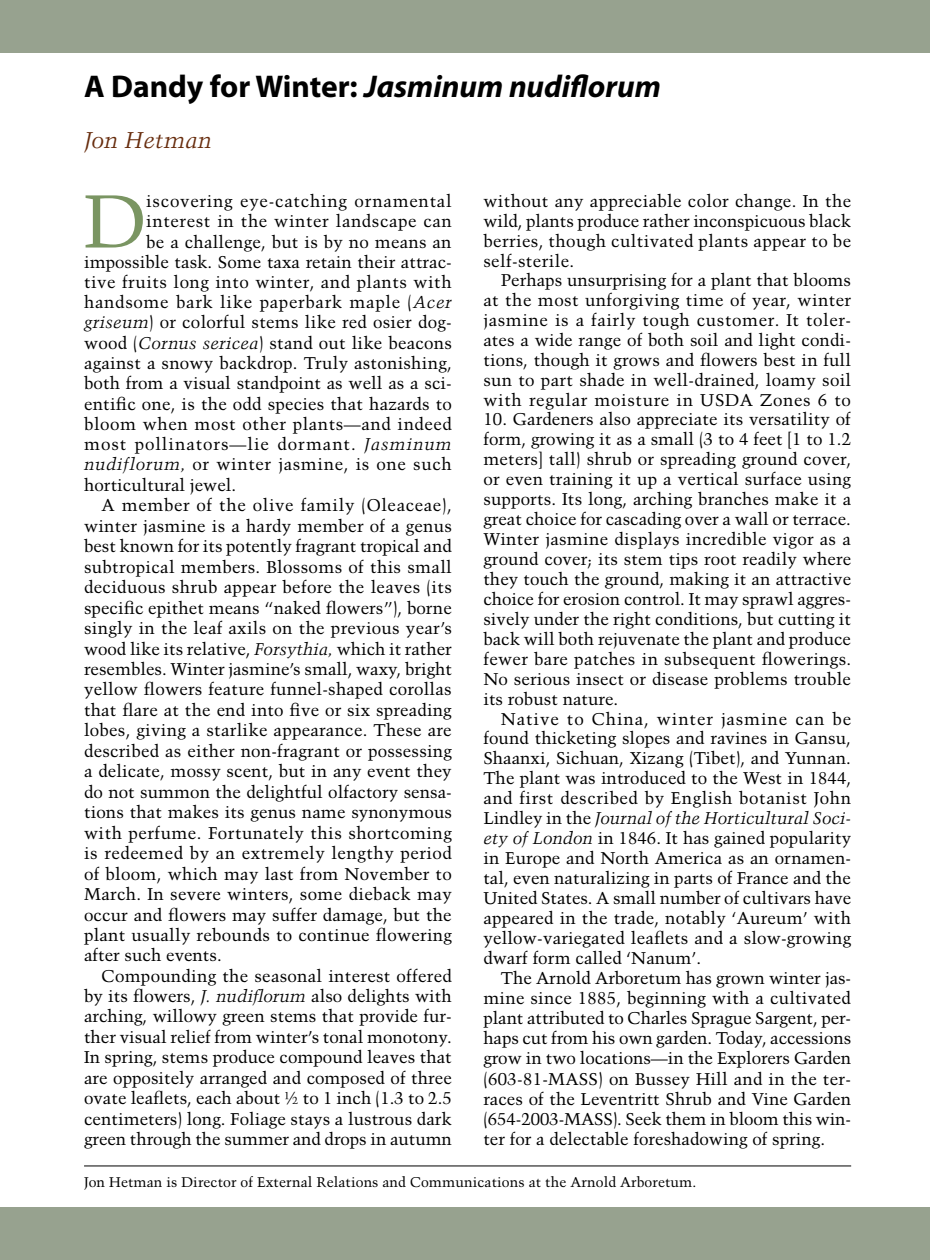
<style>
.page{position:relative;width:930px;height:1260px;background:#fff}
.page>*{position:absolute;margin:0;border:0;box-sizing:border-box;transform-origin:0 0}
.t1{font:74.73px "Trump Mediaeval";color:#7a9562}
.t2{font:italic 700 31.5px "Myriad Pro";color:#000}
.t3{font:italic 22.75px "Trump Mediaeval";color:#672c0d}
.t4{font:16.97px/19.9px "Trump Mediaeval";letter-spacing:.01em;color:#000;text-align:justify}
.t5{font:16.97px "Trump Mediaeval";letter-spacing:.03em;color:#000}
.t6{font:16.97px "Trump Mediaeval";letter-spacing:.035em;color:#000}
.t7{font:16.97px "Trump Mediaeval";letter-spacing:.04em;color:#000}
.t8{font:16.97px "Trump Mediaeval";letter-spacing:.055em;color:#000}
.t9{font:14px "Trump Mediaeval";letter-spacing:.005em;color:#000}
.s1{font-style:normal}
.s2{font-style:italic}
</style>
<div class="page">
<div style="left:0;top:0;width:929px;height:52px;background:#97a28f"></div>
<div style="left:0;top:1208px;width:929px;height:52px;background:#97a28f"></div>
<hr style="left:84px;top:1166px;width:766px;height:1px;background:#000">
<h2 class="t2" style="left:84px;top:66px;width:578px"><span class="s1">A Dandy for Winter:</span> Jasminum nudiflorum</h2>
<h3 class="t3" style="left:84px;top:126px;width:129px">Jon Hetman</h3>
<h1 class="t1" style="left:84px;top:176px;width:64px">D</h1>
<p class="t7" style="left:146px;top:191px;width:307px">iscovering eye-catching ornamental</p>
<p class="t5" style="left:146px;top:211px;width:307px">interest in the winter landscape can</p>
<p class="t4" style="left:146px;top:231px;width:307px">be a challenge, but is by no means an</p>
<p class="t4" style="left:84px;top:252px;width:369px">impossible task. Some taxa retain their attrac-</p>
<p class="t4" style="left:84px;top:272px;width:369px">tive fruits long into winter, and plants with</p>
<p class="t7" style="left:84px;top:292px;width:369px">handsome bark like paperbark maple (<span class="s2">Acer</span></p>
<p class="t4" style="left:84px;top:312px;width:369px"><span class="s2">griseum</span>) or colorful stems like red osier dog-</p>
<p class="t4" style="left:84px;top:333px;width:369px">wood (<span class="s2">Cornus sericea</span>) stand out like beacons</p>
<p class="t4" style="left:84px;top:353px;width:369px">against a snowy backdrop. Truly astonishing,</p>
<p class="t4" style="left:84px;top:373px;width:369px">both from a visual standpoint as well as a sci-</p>
<p class="t4" style="left:84px;top:393px;width:369px">entific one, is the odd species that hazards to</p>
<p class="t5" style="left:84px;top:414px;width:369px">bloom when most other plants—and indeed</p>
<p class="t8" style="left:84px;top:434px;width:369px">most pollinators—lie dormant. <span class="s2">Jasminum</span></p>
<p class="t6" style="left:84px;top:454px;width:369px"><span class="s2">nudiflorum,</span> or winter jasmine, is one such</p>
<p class="t4" style="left:84px;top:475px;width:154px">horticultural jewel.</p>
<p class="t6" style="left:102px;top:495px;width:352px">A member of the olive family (Oleaceae),</p>
<p class="t4" style="left:84px;top:516px;width:369px">winter jasmine is a hardy member of a genus</p>
<p class="t4" style="left:84px;top:536px;width:369px">best known for its potently fragrant tropical and</p>
<p class="t4" style="left:84px;top:557px;width:369px">subtropical members. Blossoms of this small</p>
<p class="t4" style="left:84px;top:577px;width:369px">deciduous shrub appear before the leaves (its</p>
<p class="t4" style="left:84px;top:597px;width:369px">specific epithet means “naked flowers”), borne</p>
<p class="t4" style="left:84px;top:618px;width:369px">singly in the leaf axils on the previous year’s</p>
<p class="t4" style="left:84px;top:638px;width:369px">wood like its relative, <span class="s2">Forsythia,</span> which it rather</p>
<p class="t4" style="left:84px;top:659px;width:369px">resembles. Winter jasmine’s small, waxy, bright</p>
<p class="t4" style="left:84px;top:679px;width:369px">yellow flowers feature funnel-shaped corollas</p>
<p class="t4" style="left:84px;top:700px;width:369px">that flare at the end into five or six spreading</p>
<p class="t4" style="left:84px;top:720px;width:369px">lobes, giving a starlike appearance. These are</p>
<p class="t4" style="left:84px;top:741px;width:369px">described as either non-fragrant or possessing</p>
<p class="t4" style="left:84px;top:761px;width:369px">a delicate, mossy scent, but in any event they</p>
<p class="t4" style="left:84px;top:782px;width:369px">do not summon the delightful olfactory sensa-</p>
<p class="t4" style="left:84px;top:802px;width:369px">tions that makes its genus name synonymous</p>
<p class="t4" style="left:84px;top:823px;width:369px">with perfume. Fortunately this shortcoming</p>
<p class="t5" style="left:84px;top:843px;width:369px">is redeemed by an extremely lengthy period</p>
<p class="t4" style="left:84px;top:864px;width:369px">of bloom, which may last from November to</p>
<p class="t4" style="left:84px;top:884px;width:369px">March. In severe winters, some dieback may</p>
<p class="t4" style="left:84px;top:905px;width:369px">occur and flowers may suffer damage, but the</p>
<p class="t4" style="left:84px;top:925px;width:369px">plant usually rebounds to continue flowering</p>
<p class="t4" style="left:84px;top:945px;width:139px">after such events.</p>
<p class="t4" style="left:102px;top:966px;width:351px">Compounding the seasonal interest offered</p>
<p class="t4" style="left:84px;top:986px;width:369px">by its flowers, <span class="s2">J. nudiflorum</span> also delights with</p>
<p class="t4" style="left:84px;top:1006px;width:369px">arching, willowy green stems that provide fur-</p>
<p class="t4" style="left:84px;top:1027px;width:369px">ther visual relief from winter’s tonal monotony.</p>
<p class="t4" style="left:84px;top:1047px;width:369px">In spring, stems produce compound leaves that</p>
<p class="t4" style="left:84px;top:1068px;width:369px">are oppositely arranged and composed of three</p>
<p class="t4" style="left:84px;top:1088px;width:369px">ovate leaflets, each about ½ to 1 inch (1.3 to 2.5</p>
<p class="t4" style="left:84px;top:1109px;width:369px">centimeters) long. Foliage stays a lustrous dark</p>
<p class="t4" style="left:84px;top:1129px;width:369px">green through the summer and drops in autumn</p>
<p class="t4" style="left:483px;top:191px;width:369px">without any appreciable color change. In the wild, plants produce rather inconspicuous black berries, though cultivated plants appear to be self-sterile.</p>
<p class="t4" style="left:483px;top:270px;width:369px;text-indent:18px">Perhaps unsurprising for a plant that blooms at the most unforgiving time of year, winter jasmine is a fairly tough customer. It toler&shy;ates a wide range of both soil and light condi&shy;tions, though it grows and flowers best in full sun to part shade in well-drained, loamy soil with regular moisture in USDA Zones 6 to</p>
<p class="t4" style="left:483px;top:409px;width:369px">10. Gardeners also appreciate its versatility of form, growing it as a small (3 to 4 feet [1 to 1.2 meters] tall) shrub or spreading ground cover, or even training it up a vertical surface using supports. Its long, arching branches make it a great choice for cascading over a wall or terrace.<br>Winter jasmine displays incredible vigor as a ground cover; its stem tips root readily where they touch the ground, making it an attractive choice for erosion control. It may sprawl aggres&shy;sively under the right conditions, but cutting it back will both rejuvenate the plant and produce fewer bare patches in subsequent flowerings.<br>No serious insect or disease problems trouble its robust nature.</p>
<p class="t4" style="left:483px;top:708px;width:369px;text-indent:18px">Native to China, winter jasmine can be found thicketing slopes and ravines in Gansu, Shaanxi, Sichuan, Xizang (Tibet), and Yunnan.<br>The plant was introduced to the West in 1844, and first described by English botanist John Lindley in the <span class="s2">Journal of the Horticultural Soci&shy;ety of London</span> in 1846. It has gained popularity in Europe and North America as an ornamen&shy;tal, even naturalizing in parts of France and the United States. A small number of cultivars have appeared in the trade, notably ‘Aureum’ with yellow-variegated leaflets and a slow-growing dwarf form called ‘Nanum’.</p>
<p class="t4" style="left:483px;top:968px;width:369px;text-indent:18px">The Arnold Arboretum has grown winter jas&shy;mine since 1885, beginning with a cultivated plant attributed to Charles Sprague Sargent, per&shy;haps cut from his own garden. Today, accessions grow in two locations—in the Explorers Garden (603-81-MASS) on Bussey Hill and in the ter&shy;races of the Leventritt Shrub and Vine Garden (654-2003-MASS). Seek them in bloom this win&shy;ter for a delectable foreshadowing of spring.</p>
<p class="t9" style="left:84px;top:1173px;width:613px">Jon Hetman is Director of External Relations and Communications at the Arnold Arboretum.</p>
</div>
